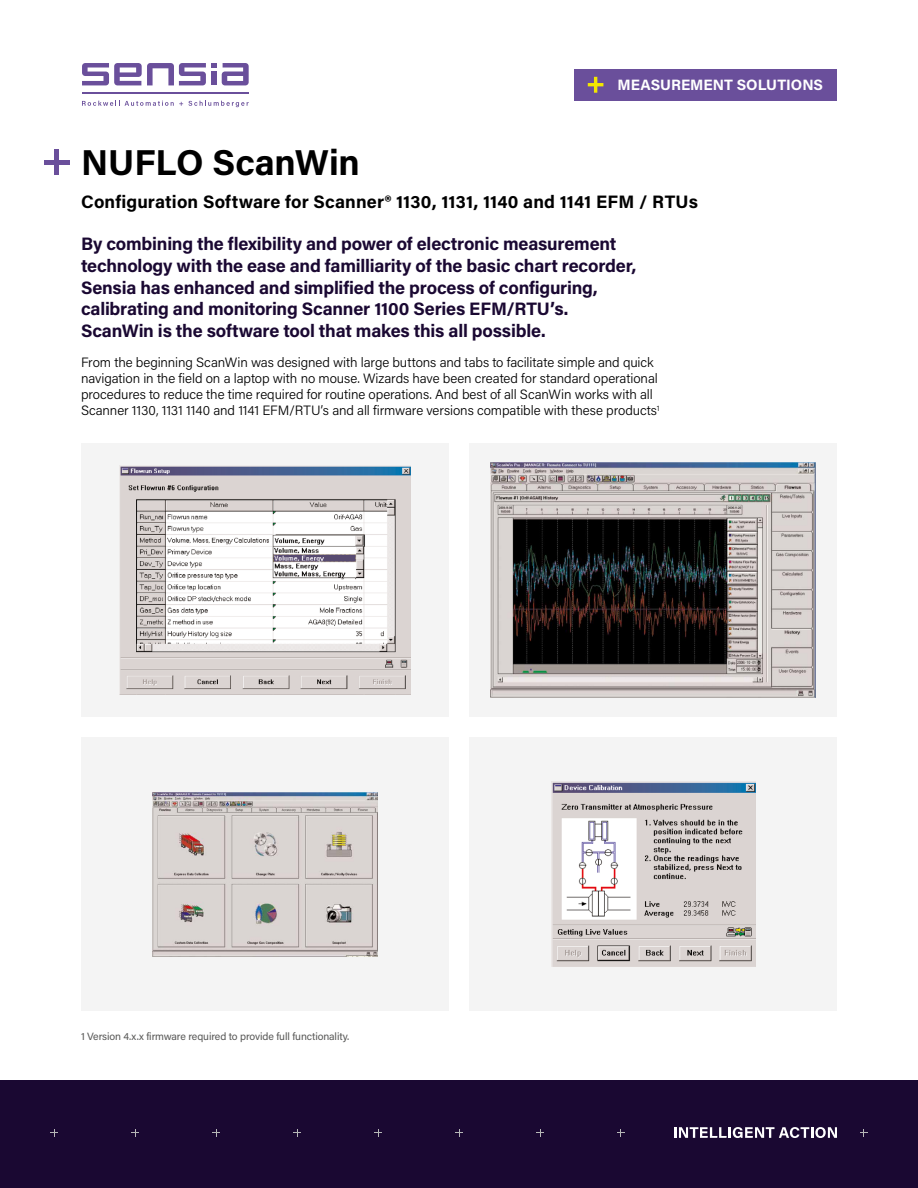
<style>
.page{position:relative;width:918px;height:1188px;background:#fff}
.page>*{position:absolute;margin:0;border:0;box-sizing:border-box;transform-origin:0 0}
.t1{font:700 36px "Acumin Pro";color:#000}
.t2{font:700 18px/21.6px "Acumin Pro";letter-spacing:-.01em;color:#1a0832}
.t3{font:700 18px "Acumin Pro";letter-spacing:.01em;color:#000}
.t4{font:700 15px "Acumin Pro";color:#fff}
.t5{font:300 13.5px/16.2px "Acumin Pro";letter-spacing:-.005em;color:#000}
.t6{font:10.5px "Acumin Pro";letter-spacing:-.01em;color:#575756}
</style>
<div class="page">
<div style="left:0;top:1080px;width:918px;height:108px;background:#1a0832"></div>
<div style="left:81px;top:443px;width:368px;height:273px;background:#f4f4f4"></div>
<img style="left:120px;top:466px;width:290px;height:228px">
<div style="left:81px;top:738px;width:368px;height:273px;background:#f4f4f4"></div>
<img style="left:152px;top:793px;width:226px;height:163px">
<div style="left:469px;top:443px;width:368px;height:273px;background:#f4f4f4"></div>
<img style="left:490px;top:462px;width:326px;height:235px">
<div style="left:469px;top:738px;width:368px;height:273px;background:#f4f4f4"></div>
<img style="left:551px;top:782px;width:204px;height:185px">
<svg style="left:82px;top:63px;width:167px;height:22px"></svg>
<div style="left:211px;top:71px;width:6px;height:14px;background:#6a4f9b"></div>
<hr style="left:82px;top:93px;width:167px;height:1px;background:#6a4f9b">
<svg style="left:82px;top:101px;width:167px;height:6px"></svg>
<svg style="left:617px;top:1129px;width:8px;height:7px"></svg>
<svg style="left:536px;top:1129px;width:8px;height:7px"></svg>
<svg style="left:455px;top:1129px;width:8px;height:7px"></svg>
<svg style="left:374px;top:1129px;width:8px;height:7px"></svg>
<svg style="left:293px;top:1129px;width:8px;height:7px"></svg>
<svg style="left:212px;top:1129px;width:8px;height:7px"></svg>
<svg style="left:131px;top:1129px;width:8px;height:7px"></svg>
<svg style="left:50px;top:1129px;width:8px;height:7px"></svg>
<svg style="left:860px;top:1129px;width:8px;height:7px"></svg>
<svg style="left:674px;top:1127px;width:163px;height:11px"></svg>
<hr style="left:55px;top:150px;width:4px;height:25px;background:#6a4f9b">
<div style="left:44px;top:160px;width:26px;height:5px;background:#6a4f9b"></div>
<div style="left:574px;top:69px;width:263px;height:32px;background:#6a4f9b"></div>
<svg style="left:588px;top:77px;width:15px;height:16px"></svg>
<p class="t4" style="left:617px;top:74px;width:207px">MEASUREMENT SOLUTIONS</p>
<h1 class="t1" style="left:81px;top:137px;width:280px">NUFLO ScanWin</h1>
<h2 class="t3" style="left:81px;top:189px;width:618px">Configuration Software for Scanner® 1130, 1131, 1140 and 1141 EFM / RTUs</h2>
<p class="t2" style="left:81px;top:233px;width:557px">By combining the flexibility and power of electronic measurement technology with the ease and familliarity of the basic chart recorder, Sensia has enhanced and simplified the process of configuring, calibrating and monitoring Scanner 1100 Series EFM/RTU’s.<br>ScanWin is the software tool that makes this all possible.</p>
<p class="t5" style="left:81px;top:353px;width:580px">From the beginning ScanWin was designed with large buttons and tabs to facilitate simple and quick navigation in the field on a laptop with no mouse. Wizards have been created for standard operational procedures to reduce the time required for routine operations. And best of all ScanWin works with all Scanner 1130, 1131 1140 and 1141 EFM/RTU’s and all firmware versions compatible with these products<sup>1</sup></p>
<p class="t6" style="left:81px;top:1029px;width:270px">1 Version 4.x.x firmware required to provide full functionality.</p>
</div>
